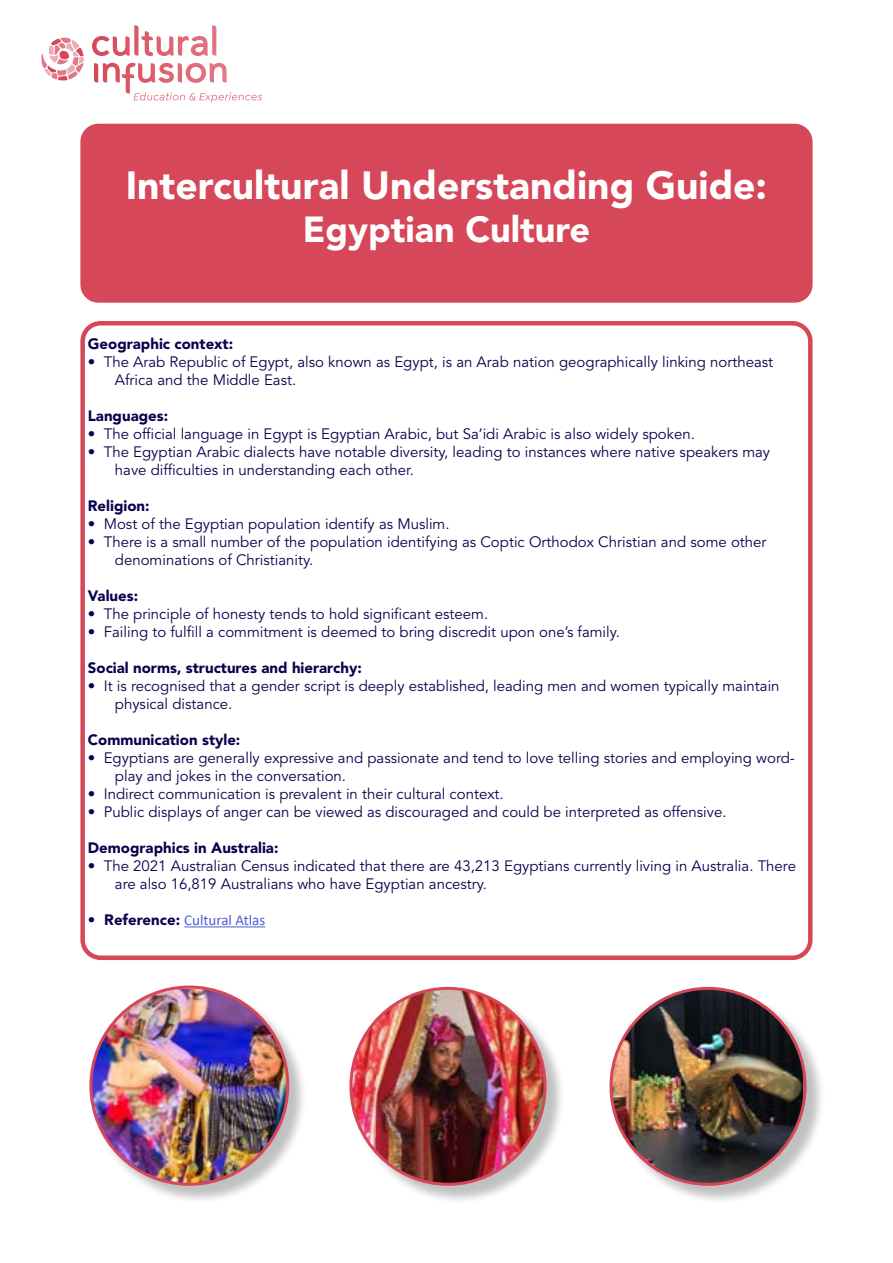
<style>
.page{position:relative;width:893px;height:1263px;background:#fff}
.page>*{position:absolute;margin:0;border:0;box-sizing:border-box;transform-origin:0 0}
.t1{font:900 39px "Avenir LT Std";color:#fff}
.t2{font:900 36px "Avenir LT Std";color:#fff}
.t3{font:15px/18px "Avenir LT Std";color:#0a014d}
.t4{font:900 15px "Avenir LT Std";color:#0a014d}
.t5{font:15px "Calibri";color:#4f5cd6}
.s1{font-family:"Avenir LT Std";font-weight:900;color:#0a014d}
</style>
<div class="page">
<div style="left:80px;top:124px;width:733px;height:179px;background:#d64759;border-radius:18px"></div>
<div style="left:92px;top:988px;width:216px;height:216px;background:#000;opacity:.25"></div>
<img style="left:92px;top:988px;width:196px;height:196px">
<hr style="left:184px;top:926px;width:81px;height:1px;background:#4f5cd6">
<div style="left:80px;top:321px;width:733px;height:639px;border:4px solid #d64759;border-radius:18px"></div>
<div style="left:352px;top:989px;width:213px;height:215px;background:#000;opacity:.25"></div>
<img style="left:352px;top:988px;width:193px;height:196px">
<div style="left:612px;top:989px;width:213px;height:215px;background:#000;opacity:.25"></div>
<img style="left:612px;top:988px;width:191px;height:196px">
<svg style="left:41px;top:38px;width:43px;height:42px"></svg>
<svg style="left:94px;top:63px;width:168px;height:39px"></svg>
<svg style="left:92px;top:25px;width:124px;height:31px"></svg>
<h1 class="t1" style="left:126px;top:162px;width:643px">Intercultural Understanding Guide:</h1>
<h2 class="t2" style="left:303px;top:208px;width:289px">Egyptian Culture</h2>
<p class="t4" style="left:88px;top:335px;width:147px">Geographic context:</p>
<p class="t3" style="left:115px;top:353px;width:660px;text-indent:-27px">• The Arab Republic of Egypt, also known as Egypt, is an Arab nation geographically linking northeast<br>Africa and the Middle East.</p>
<p class="t4" style="left:88px;top:407px;width:82px">Languages:</p>
<p class="t3" style="left:88px;top:425px;width:608px">• The official language in Egypt is Egyptian Arabic, but Sa’idi Arabic is also widely spoken.</p>
<p class="t3" style="left:115px;top:443px;width:657px;text-indent:-27px">• The Egyptian Arabic dialects have notable diversity, leading to instances where native speakers may have difficulties in understanding each other.</p>
<p class="t4" style="left:88px;top:497px;width:63px">Religion:</p>
<p class="t3" style="left:88px;top:515px;width:363px">• Most of the Egyptian population identify as Muslim.</p>
<p class="t3" style="left:115px;top:533px;width:653px;text-indent:-27px">• There is a small number of the population identifying as Coptic Orthodox Christian and some other denominations of Christianity.</p>
<p class="t4" style="left:88px;top:587px;width:52px">Values:</p>
<p class="t3" style="left:88px;top:605px;width:402px">• The principle of honesty tends to hold significant esteem.</p>
<p class="t3" style="left:88px;top:623px;width:533px">• Failing to fulfill a commitment is deemed to bring discredit upon one’s family.</p>
<p class="t4" style="left:88px;top:659px;width:275px">Social norms, structures and hierarchy:</p>
<p class="t3" style="left:115px;top:677px;width:666px;text-indent:-27px">• It is recognised that a gender script is deeply established, leading men and women typically maintain physical distance.</p>
<p class="t4" style="left:88px;top:731px;width:154px">Communication style:</p>
<p class="t3" style="left:115px;top:749px;width:681px;text-indent:-27px">• Egyptians are generally expressive and passionate and tend to love telling stories and employing word&shy;play and jokes in the conversation.</p>
<p class="t3" style="left:88px;top:785px;width:417px">• Indirect communication is prevalent in their cultural context.</p>
<p class="t3" style="left:88px;top:803px;width:640px">• Public displays of anger can be viewed as discouraged and could be interpreted as offensive.</p>
<p class="t4" style="left:88px;top:839px;width:192px">Demographics in Australia:</p>
<p class="t3" style="left:115px;top:857px;width:683px;text-indent:-27px">• The 2021 Australian Census indicated that there are 43,213 Egyptians currently living in Australia. There are also 16,819 Australians who have Egyptian ancestry.</p>
<p class="t5" style="left:88px;top:910px;width:179px"><span class="s1">• Reference:</span> Cultural Atlas</p>
</div>
